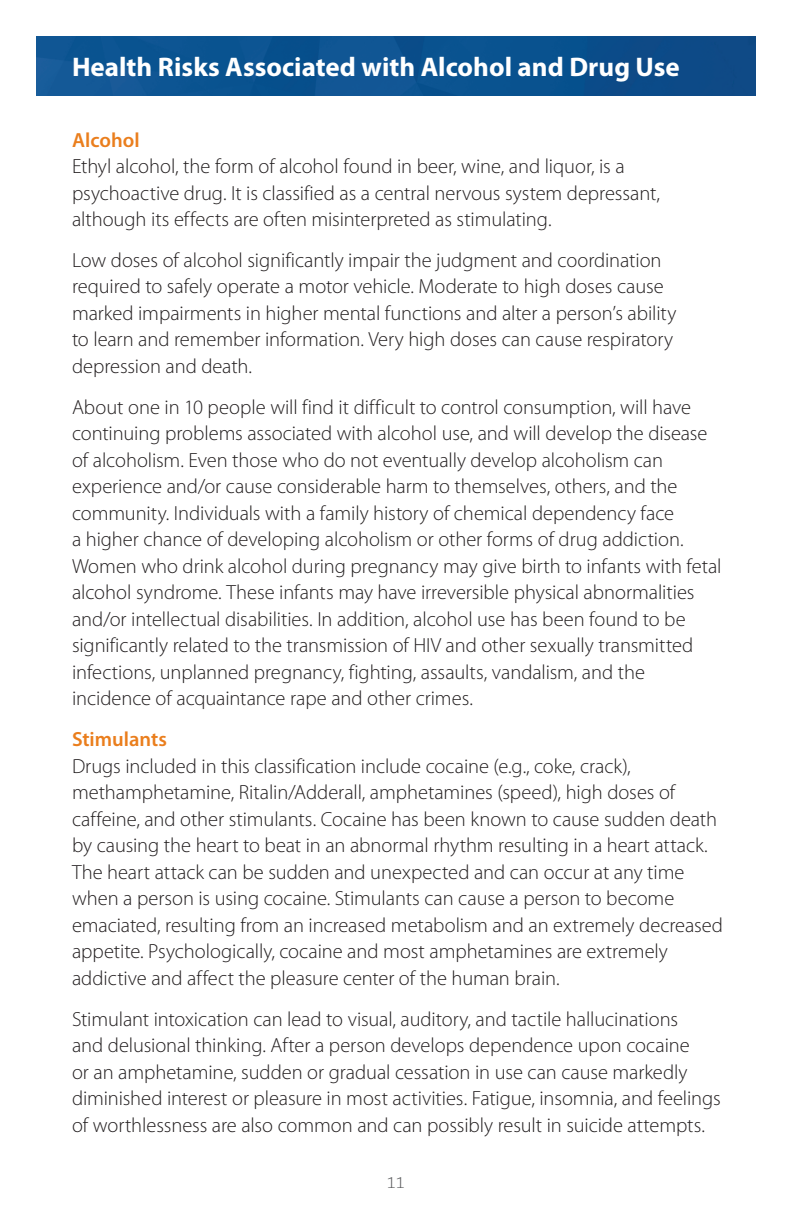
<style>
.page{position:relative;width:792px;height:1224px;background:#fff}
.page>*{position:absolute;margin:0;border:0;box-sizing:border-box;transform-origin:0 0}
.t1{font:700 27px "Myriad Pro";color:#fff}
.t2{font:300 20.4px/26.6px "Myriad Pro";letter-spacing:-.005em;color:#231f20}
.t3{font:600 20.4px "Myriad Pro";color:#ea7e1d}
.t4{font:300 17px "Chaparral Pro";color:#57585a}
</style>
<div class="page">
<img style="left:36px;top:36px;width:720px;height:59px">
<h1 class="t1" style="left:72px;top:51px;width:609px">Health Risks Associated with Alcohol and Drug Use</h1>
<p class="t3" style="left:72px;top:128px;width:69px">Alcohol</p>
<p class="t2" style="left:72px;top:153px;width:589px">Ethyl alcohol, the form of alcohol found in beer, wine, and liquor, is a psychoactive drug. It is classified as a central nervous system depressant, although its effects are often misinterpreted as stimulating.</p>
<p class="t2" style="left:72px;top:247px;width:606px">Low doses of alcohol significantly impair the judgment and coordination required to safely operate a motor vehicle. Moderate to high doses cause marked impairments in higher mental functions and alter a person’s ability to learn and remember information. Very high doses can cause respiratory depression and death.</p>
<p class="t2" style="left:72px;top:394px;width:651px">About one in 10 people will find it difficult to control consumption, will have continuing problems associated with alcohol use, and will develop the disease of alcoholism. Even those who do not eventually develop alcoholism can experience and/or cause considerable harm to themselves, others, and the community. Individuals with a family history of chemical dependency face<br>a higher chance of developing alcoholism or other forms of drug addiction.<br>Women who drink alcohol during pregnancy may give birth to infants with fetal alcohol syndrome. These infants may have irreversible physical abnormalities and/or intellectual disabilities. In addition, alcohol use has been found to be significantly related to the transmission of HIV and other sexually transmitted infections, unplanned pregnancy, fighting, assaults, vandalism, and the incidence of acquaintance rape and other crimes.</p>
<p class="t3" style="left:72px;top:728px;width:97px">Stimulants</p>
<p class="t2" style="left:72px;top:753px;width:653px">Drugs included in this classification include cocaine (e.g., coke, crack), methamphetamine, Ritalin/Adderall, amphetamines (speed), high doses of caffeine, and other stimulants. Cocaine has been known to cause sudden death by causing the heart to beat in an abnormal rhythm resulting in a heart attack.<br>The heart attack can be sudden and unexpected and can occur at any time when a person is using cocaine. Stimulants can cause a person to become emaciated, resulting from an increased metabolism and an extremely decreased appetite. Psychologically, cocaine and most amphetamines are extremely addictive and affect the pleasure center of the human brain.</p>
<p class="t2" style="left:72px;top:1006px;width:650px">Stimulant intoxication can lead to visual, auditory, and tactile hallucinations<br>and delusional thinking. After a person develops dependence upon cocaine<br>or an amphetamine, sudden or gradual cessation in use can cause markedly diminished interest or pleasure in most activities. Fatigue, insomnia, and feelings of worthlessness are also common and can possibly result in suicide attempts.</p>
<p class="t4" style="left:387px;top:1173px;width:19px">11</p>
</div>
